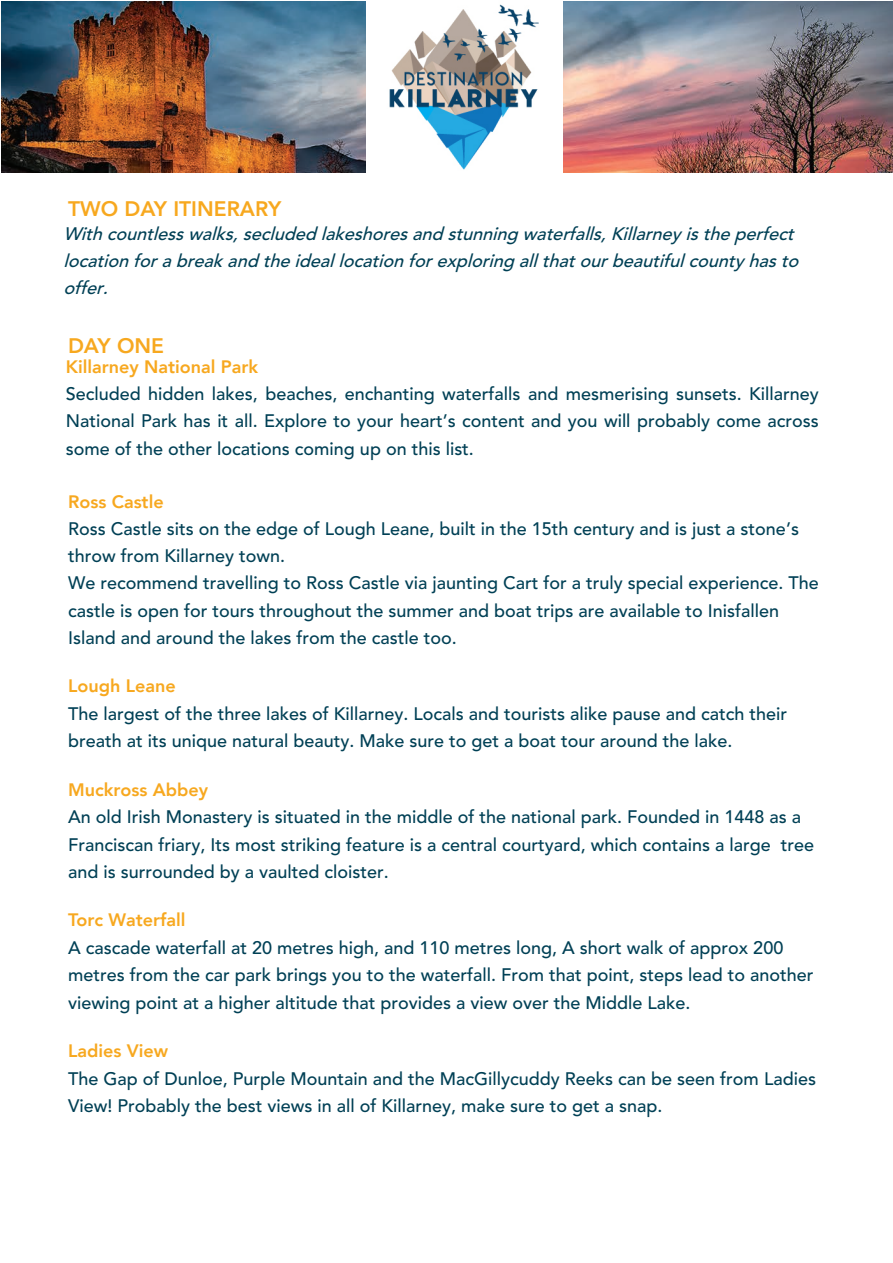
<style>
.page{position:relative;width:893px;height:1263px;background:#fff}
.page>*{position:absolute;margin:0;border:0;box-sizing:border-box;transform-origin:0 0}
.t1{font:800 21px "Avenir";color:#f7a81f}
.t2{font:500 18px/27.2px "Avenir";color:#004055}
.t3{font:italic 500 18px/27px "Avenir";color:#004055}
.t4{font:800 18px "Avenir";color:#f7a81f}
</style>
<div class="page">
<img style="left:1px;top:1px;width:892px;height:172px">
<img style="left:367px;top:1px;width:195px;height:172px">
<p class="t1" style="left:68px;top:192px;width:215px">TWO DAY ITINERARY</p>
<p class="t3" style="left:64px;top:221px;width:744px">Withcountlesswalks,secludedlakeshoresandstunningwaterfalls,Killarneyistheperfect locationforabreakandtheideallocationforexploringallthatourbeautifulcountyhasto offer.</p>
<p class="t1" style="left:68px;top:329px;width:98px">DAY ONE</p>
<p class="t4" style="left:66px;top:353px;width:194px">Killarney National Park</p>
<p class="t2" style="left:66px;top:381px;width:755px;text-align:justify">Secluded hidden lakes, beaches, enchanting waterfalls and mesmerising sunsets. Killarney National Park has it all. Explore to your heart’s content and you will probably come across some of the other locations coming up on this list.</p>
<p class="t4" style="left:68px;top:487px;width:97px">Ross Castle</p>
<p class="t2" style="left:68px;top:516px;width:752px">Ross Castle sits on the edge of Lough Leane, built in the 15th century and is just a stone’s throw from Killarney town.<br>We recommend travelling to Ross Castle via jaunting Cart for a truly special experience. The castle is open for tours throughout the summer and boat trips are available to Inisfallen Island and around the lakes from the castle too.</p>
<p class="t4" style="left:68px;top:672px;width:109px">Lough Leane</p>
<p class="t2" style="left:68px;top:700px;width:721px;line-height:27.6px">The largest of the three lakes of Killarney. Locals and tourists alike pause and catch their breath at its unique natural beauty. Make sure to get a boat tour around the lake.</p>
<p class="t4" style="left:68px;top:775px;width:141px">Muckross Abbey</p>
<p class="t2" style="left:68px;top:804px;width:748px">An old Irish Monastery is situated in the middle of the national park. Founded in 1448 as a<br>Franciscan friary, Its most striking feature is a central courtyard, which contains a large tree and is surrounded by a vaulted cloister.</p>
<p class="t4" style="left:68px;top:906px;width:119px">Torc Waterfall</p>
<p class="t2" style="left:68px;top:935px;width:747px">A cascade waterfall at 20 metres high, and 110 metres long, A short walk of approx 200 metres from the car park brings you to the waterfall. From that point, steps lead to another viewing point at a higher altitude that provides a view over the Middle Lake.</p>
<p class="t4" style="left:68px;top:1037px;width:102px">Ladies View</p>
<p class="t2" style="left:68px;top:1065px;width:749px;line-height:27.6px">The Gap of Dunloe, Purple Mountain and the MacGillycuddy Reeks can be seen from Ladies<br>View! Probably the best views in all of Killarney, make sure to get a snap.</p>
</div>
